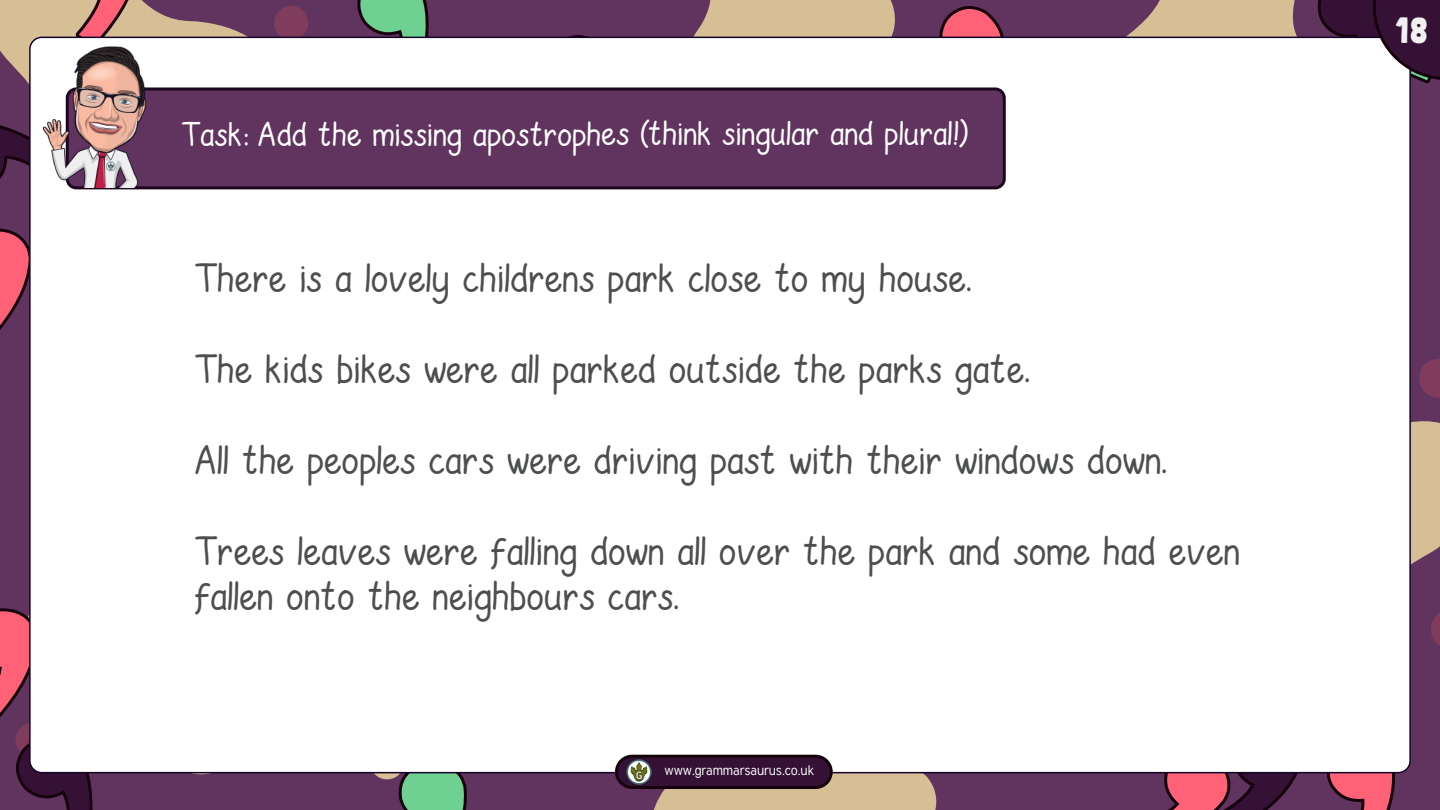
<style>
.page{position:relative;width:1440px;height:810px;background:#61345f}
.page>*{position:absolute;margin:0;border:0;box-sizing:border-box;transform-origin:0 0}
.t1{font:37.5px/45.5px "Saridezra Hand";color:#4d4e4f}
.t2{font:36px "Londrina Solid";color:#f1f1f2}
.t3{font:31.5px "Saridezra Hand";color:#fff}
.t4{font:13.65px "Tuffy";color:#fff}
</style>
<div class="page">
<svg style="left:0;top:0;width:277px;height:84px;fill:#d7bf95"></svg>
<div style="left:274px;top:6px;width:34px;height:34px;background:#843e5d;border-radius:50%"></div>
<svg style="left:653px;top:773px;width:293px;height:37px;fill:#d7bf95"></svg>
<svg style="left:1043px;top:0;width:273px;height:37px;fill:#d7bf95"></svg>
<svg style="left:1411px;top:421px;width:29px;height:144px;fill:#d7bf95"></svg>
<svg style="left:1431px;top:613px;width:9px;height:32px"></svg>
<svg style="left:1419px;top:359px;width:21px;height:39px"></svg>
<svg style="left:0;top:125px;width:29px;height:54px"></svg>
<svg style="left:0;top:228px;width:29px;height:102px"></svg>
<svg style="left:71px;top:0;width:68px;height:37px"></svg>
<svg style="left:1131px;top:773px;width:169px;height:37px"></svg>
<svg style="left:663px;top:0;width:344px;height:37px"></svg>
<svg style="left:1325px;top:773px;width:73px;height:37px"></svg>
<svg style="left:0;top:608px;width:138px;height:202px"></svg>
<svg style="left:360px;top:773px;width:135px;height:37px"></svg>
<svg style="left:355px;top:0;width:77px;height:37px"></svg>
<div style="left:30px;top:37px;width:1380px;height:736px;background:#fff;border-radius:12px"></div>
<svg style="left:615px;top:755px;width:218px;height:34px"></svg>
<img style="left:626px;top:759px;width:26px;height:26px">
<svg style="left:1316px;top:0;width:124px;height:92px"></svg>
<div style="left:67px;top:89px;width:937px;height:99px;background:#61345f;border-radius:9px"></div>
<div style="left:66px;top:87px;width:940px;height:102px;border:3px solid #1e061e;border-radius:9px"></div>
<img style="left:42px;top:46px;width:117px;height:141px">
<p class="t3" style="left:182px;top:118px;width:788px">Task: Add the missing apostrophes (think singular and plural!)</p>
<p class="t1" style="left:196px;top:258px;width:779px">There is a lovely childrens park close to my house.</p>
<p class="t1" style="left:196px;top:349px;width:837px">The kids bikes were all parked outside the parks gate.</p>
<p class="t1" style="left:196px;top:440px;width:974px">All the peoples cars were driving past with their windows down.</p>
<p class="t1" style="left:196px;top:531px;width:1047px">Trees leaves were falling down all over the park and some had even fallen onto the neighbours cars.</p>
<p class="t4" style="left:665px;top:762px;width:151px">www.grammarsaurus.co.uk</p>
<p class="t2" style="left:1396px;top:9px;width:34px">1 81</p>
</div>
